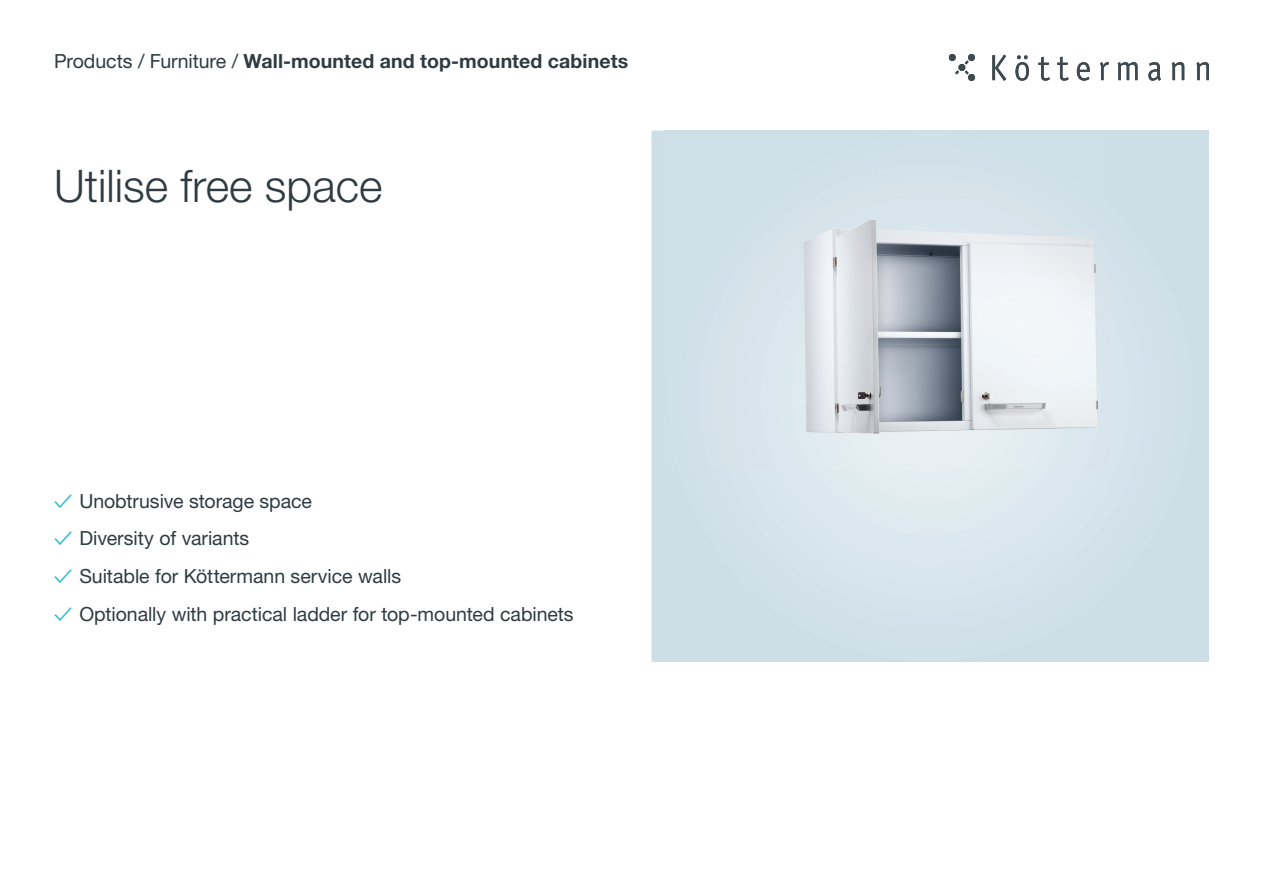
<style>
.page{position:relative;width:1263px;height:893px;background:#fff}
.page>*{position:absolute;margin:0;border:0;box-sizing:border-box;transform-origin:0 0}
.t1{font:300 45px "Helvetica Neue LT Std";color:#2f3b41}
.t2{font:19.5px "Helvetica Neue LT Std";letter-spacing:-.005em;color:#2f3b41}
.t3{font:700 19.5px "Helvetica Neue LT Std";letter-spacing:.005em;color:#2f3b41}
.s1{font-weight:400}
.s2{font-family:"Gordita";color:#31bad6}
</style>
<div class="page">
<svg style="left:992px;top:55px;width:14px;height:26px"></svg>
<svg style="left:1015px;top:55px;width:14px;height:26px"></svg>
<svg style="left:1038px;top:57px;width:12px;height:24px"></svg>
<svg style="left:1057px;top:57px;width:11px;height:24px"></svg>
<svg style="left:1077px;top:62px;width:13px;height:19px"></svg>
<svg style="left:1100px;top:62px;width:9px;height:18px"></svg>
<svg style="left:1118px;top:62px;width:19px;height:18px"></svg>
<svg style="left:1148px;top:62px;width:13px;height:19px"></svg>
<svg style="left:1172px;top:62px;width:12px;height:18px"></svg>
<svg style="left:1196px;top:62px;width:13px;height:18px"></svg>
<svg style="left:949px;top:54px;width:26px;height:27px"></svg>
<svg style="left:651px;top:131px;width:558px;height:531px;background:#d0dfe8"></svg>
<img style="left:664px;top:131px;width:545px;height:437px">
<p class="t3" style="left:54px;top:49px;width:576px"><span class="s1">Products / Furniture /</span> Wall-mounted and top-mounted cabinets</p>
<h1 class="t1" style="left:54px;top:159px;width:330px">Utilise free space</h1>
<p class="t2" style="left:54px;top:489px;width:260px"><span class="s2">✓</span> Unobtrusive storage space</p>
<p class="t2" style="left:54px;top:527px;width:197px"><span class="s2">✓</span> Diversity of variants</p>
<p class="t2" style="left:54px;top:565px;width:349px"><span class="s2">✓</span> Suitable for Köttermann service walls</p>
<p class="t2" style="left:54px;top:602px;width:521px"><span class="s2">✓</span> Optionally with practical ladder for top-mounted cabinets</p>
</div>
